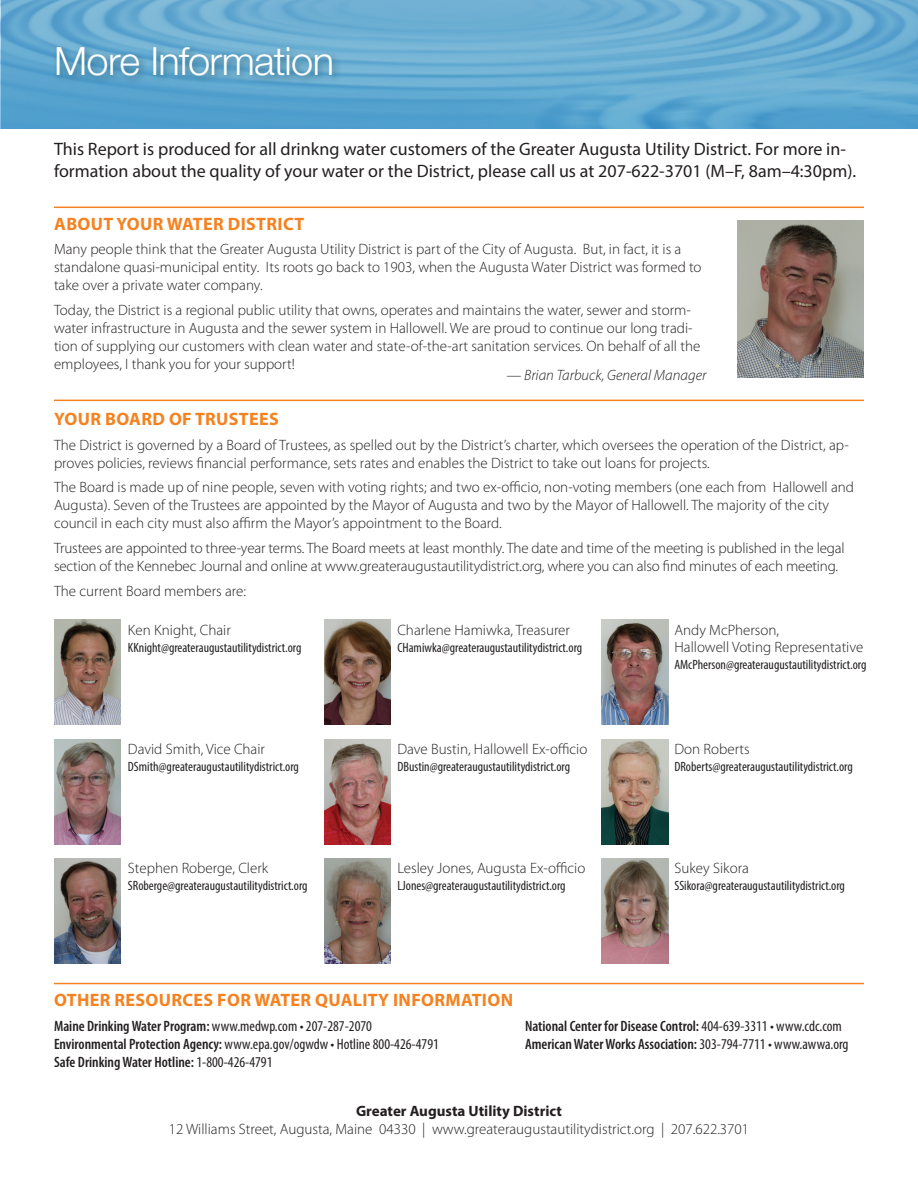
<style>
.page{position:relative;width:918px;height:1188px;background:#fff}
.page>*{position:absolute;margin:0;border:0;box-sizing:border-box;transform-origin:0 0}
.t1{font:300 39px "Helvetica Neue";letter-spacing:-.015em;color:#fff}
.t2{font:18px/21.6px "Myriad Pro";color:#231f20}
.t3{font:700 18px "Myriad Pro";letter-spacing:.02em;color:#f58220}
.t4{font:300 15px/18px "Myriad Pro";color:#231f20}
.t5{font:600 condensed 15px "Myriad Pro";color:#231f20}
.t6{font:condensed 15px "Myriad Pro";color:#231f20}
.t7{font:700 15px "Myriad Pro";color:#231f20}
.t8{font:italic 300 15px "Myriad Pro";color:#231f20}
.t9{font:condensed 13.5px "Myriad Pro";color:#231f20}
.s1{font-weight:400}
.s2{font-weight:600}
</style>
<div class="page">
<svg style="left:1px;top:0;width:917px;height:128px;background:#64aad1"></svg>
<hr style="left:54px;top:400px;width:810px;height:1px;background:#f58220">
<hr style="left:54px;top:207px;width:810px;height:1px;background:#f58220">
<hr style="left:54px;top:983px;width:810px;height:1px;background:#f58220">
<div style="left:53px;top:43px;width:289px;height:43px;background:#2d6074;opacity:.75"></div>
<img style="left:738px;top:220px;width:126px;height:158px">
<img style="left:324px;top:740px;width:67px;height:105px">
<img style="left:324px;top:620px;width:67px;height:105px">
<img style="left:324px;top:859px;width:67px;height:104px">
<img style="left:54px;top:620px;width:67px;height:105px">
<img style="left:602px;top:620px;width:67px;height:105px">
<img style="left:54px;top:859px;width:67px;height:104px">
<img style="left:602px;top:740px;width:67px;height:105px">
<img style="left:602px;top:859px;width:67px;height:104px">
<img style="left:54px;top:740px;width:67px;height:105px">
<h1 class="t1" style="left:54px;top:38px;width:282px">More Information</h1>
<p class="t2" style="left:54px;top:138px;width:804px">This Report is produced for all drinkng water customers of the Greater Augusta Utility District. For more in&shy;formation about the quality of your water or the District, please call us at 207-622-3701 (M–F, 8am–4:30pm).</p>
<p class="t3" style="left:54px;top:212px;width:140px">ABOUT YOUR WATER</p>
<p class="t3" style="left:228px;top:212px;width:75px">DISTRICT</p>
<p class="t4" style="left:54px;top:240px;width:649px">Many people think that the Greater Augusta Utility District is part of the City of Augusta. But, in fact, it is a standalone quasi-municipal entity. Its roots go back to 1903, when the Augusta Water District was formed to take over a private water company.</p>
<p class="t4" style="left:54px;top:301px;width:648px">Today, the District is a regional public utility that owns, operates and maintains the water, sewer and storm&shy;water infrastructure in Augusta and the sewer system in Hallowell. We are proud to continue our long tradi&shy;tion of supplying our customers with clean water and state-of-the-art sanitation services. On behalf of all the employees, I thank you for your support!</p>
<p class="t8" style="left:506px;top:366px;width:201px">— Brian Tarbuck, General Manager</p>
<p class="t3" style="left:54px;top:407px;width:88px">YOUR BOARD</p>
<p class="t3" style="left:169px;top:407px;width:111px">OF TRUSTEES</p>
<p class="t4" style="left:54px;top:436px;width:796px">The District is governed by a Board of Trustees, as spelled out by the District’s charter, which oversees the operation of the District, ap&shy;proves policies, reviews financial performance, sets rates and enables the District to take out loans for projects.</p>
<p class="t4" style="left:54px;top:478px;width:802px">The Board is made up of nine people, seven with voting rights; and two ex-officio, non-voting members (one each from Hallowell and<br>Augusta). Seven of the Trustees are appointed by the Mayor of Augusta and two by the Mayor of Hallowell. The majority of the city council in each city must also affirm the Mayor’s appointment to the Board.</p>
<p class="t4" style="left:54px;top:539px;width:792px">Trustees are appointed to three-year terms. The Board meets at least monthly. The date and time of the meeting is published in the legal section of the Kennebec Journal and online at www.greateraugustautilitydistrict.org, where you can also find minutes of each meeting.</p>
<p class="t4" style="left:54px;top:582px;width:193px">The current Board members are:</p>
<p class="t4" style="left:128px;top:621px;width:104px">Ken Knight, Chair</p>
<p class="t9" style="left:128px;top:640px;width:175px">KKnight@greateraugustautilitydistrict.org</p>
<p class="t4" style="left:397px;top:621px;width:174px">Charlene Hamiwka, Treasurer</p>
<p class="t9" style="left:397px;top:640px;width:186px">CHamiwka@greateraugustautilitydistrict.org</p>
<p class="t4" style="left:674px;top:622px;width:190px;line-height:17px">Andy McPherson,<br>Hallowell Voting Representative</p>
<p class="t9" style="left:674px;top:657px;width:193px">AMcPherson@greateraugustautilitydistrict.org</p>
<p class="t4" style="left:128px;top:740px;width:139px">David Smith, Vice Chair</p>
<p class="t9" style="left:128px;top:758px;width:173px">DSmith@greateraugustautilitydistrict.org</p>
<p class="t4" style="left:397px;top:740px;width:191px">Dave Bustin, Hallowell Ex-officio</p>
<p class="t9" style="left:397px;top:758px;width:174px">DBustin@greateraugustautilitydistrict.org</p>
<p class="t4" style="left:674px;top:740px;width:77px">Don Roberts</p>
<p class="t9" style="left:674px;top:758px;width:180px">DRoberts@greateraugustautilitydistrict.org</p>
<p class="t4" style="left:128px;top:859px;width:142px">Stephen Roberge, Clerk</p>
<p class="t9" style="left:128px;top:877px;width:181px">SRoberge@greateraugustautilitydistrict.org</p>
<p class="t4" style="left:397px;top:859px;width:189px">Lesley Jones, Augusta Ex-officio</p>
<p class="t9" style="left:397px;top:877px;width:170px">LJones@greateraugustautilitydistrict.org</p>
<p class="t4" style="left:674px;top:859px;width:76px">Sukey Sikora</p>
<p class="t9" style="left:674px;top:877px;width:172px">SSikora@greateraugustautilitydistrict.org</p>
<p class="t3" style="left:54px;top:988px;width:227px">OTHER RESOURCES FOR WATER</p>
<p class="t3" style="left:315px;top:988px;width:24px">QUALIT</p>
<p class="t3" style="left:378px;top:988px;width:68px">Y INFORMATI</p>
<p class="t3" style="left:487px;top:988px;width:27px">ON</p>
<p class="t5" style="left:54px;top:1017px;width:320px">Maine Drinking Water Program: <span class="s1">www.medwp.com • 207-287-2070</span></p>
<p class="t5" style="left:525px;top:1017px;width:318px">National Center for Disease Control: <span class="s1">404-639-3311 • www.cdc.com</span></p>
<p class="t6" style="left:54px;top:1035px;width:386px"><span class="s2">Environmental Protection Agency:</span> www.epa.gov/ogwdw • Hotline 800-426-4791</p>
<p class="t5" style="left:525px;top:1035px;width:325px">American Water Works Association: <span class="s1">303-794-7711 • www.awwa.org</span></p>
<p class="t5" style="left:54px;top:1053px;width:220px">Safe Drinking Water Hotline: <span class="s1">1-800-426-4791</span></p>
<p class="t7" style="left:356px;top:1101px;width:207px">GREATER AUGUSTA UTILITY DISTRICT</p>
<p class="t4" style="left:169px;top:1120px;width:582px">12 Williams Street, Augusta, Maine 04330 | www.greateraugustautilitydistrict.org | 207.622.3701</p>
</div>
